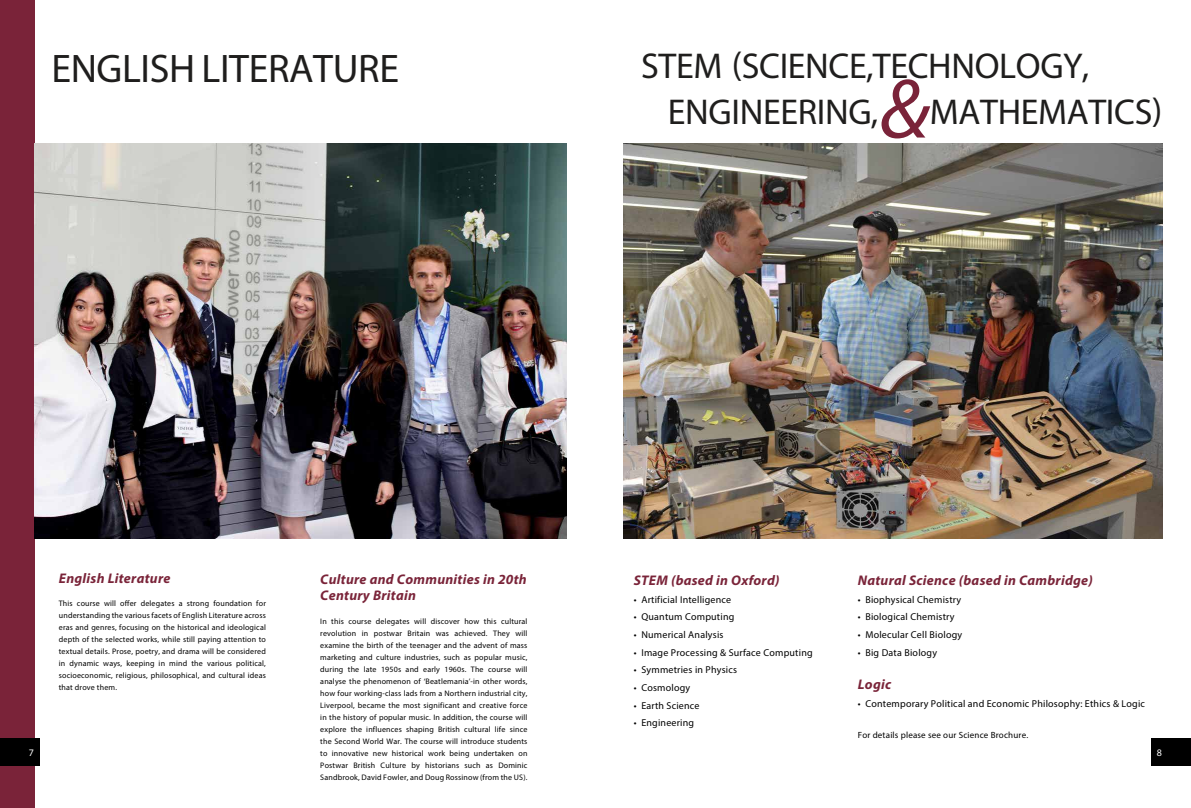
<style>
.page{position:relative;width:1191px;height:808px;background:#fff}
.page>*{position:absolute;margin:0;border:0;box-sizing:border-box;transform-origin:0 0}
.t1{font:italic 85px "Myriad Pro";color:#7a2339}
.t2{font:40px "Myriad Pro";letter-spacing:-.01em;color:#1f1e1d}
.t3{font:36px "Myriad Pro";letter-spacing:-.01em;color:#1f1e1d}
.t4{font:italic 700 14px/16px "Myriad Pro";letter-spacing:.02em;color:#7a2439}
.t5{font:10px "Myriad Pro";letter-spacing:.02em;color:#000}
.t6{font:10px "Myriad Pro";color:#fff}
.t7{font:9px "Myriad Pro";letter-spacing:.02em;color:#000}
.t8{font:8px/12px "Myriad Pro";letter-spacing:.02em;color:#000;text-align:justify}
</style>
<div class="page">
<img style="left:624px;top:143px;width:538px;height:396px">
<div style="left:0;top:0;width:34px;height:808px;background:#7a2339"></div>
<div style="left:0;top:738px;width:40px;height:27px;background:#000"></div>
<img style="left:34px;top:143px;width:532px;height:396px">
<div style="left:1151px;top:738px;width:40px;height:27px;background:#000"></div>
<h2 class="t2" style="left:51px;top:44px;width:349px">ENGLISH LITERATURE</h2>
<h3 class="t3" style="left:641px;top:44px;width:450px">STEM (SCIENCE,TECHNOLOGY,</h3>
<h1 class="t1" style="left:880px;top:57px;width:52px">&amp;</h1>
<h3 class="t3" style="left:668px;top:89px;width:212px">ENGINEERING,</h3>
<h3 class="t3" style="left:930px;top:89px;width:234px">MATHEMATICS)</h3>
<p class="t6" style="left:29px;top:746px;width:7px">86 7</p>
<h3 class="t4" style="left:59px;top:570px;width:113px">English Literature</h3>
<p class="t8" style="left:59px;top:598px;width:209px">This course will offer delegates a strong foundation for understanding the various facets of English Literature across eras and genres, focusing on the historical and ideological depth of the selected works, while still paying attention to textual details. Prose, poetry, and drama will be considered in dynamic ways, keeping in mind the various political, socioeconomic, religious, philosophical, and cultural ideas that drove them.</p>
<h3 class="t4" style="left:320px;top:571px;width:208px">Culture and Communities in 20th<br>Century Britain</h3>
<p class="t8" style="left:320px;top:615px;width:209px">In this course delegates will discover how this cultural revolution in postwar Britain was achieved. They will examine the birth of the teenager and the advent of mass marketing and culture industries, such as popular music, during the late 1950s and early 1960s. The course will analyse the phenomenon of ‘Beatlemania’-in other words, how four working-class lads from a Northern industrial city, Liverpool, became the most significant and creative force in the history of popular music. In addition, the course will explore the influences shaping British cultural life since the Second World War. The course will introduce students to innovative new historical work being undertaken on Postwar British Culture by historians such as Dominic Sandbrook, David Fowler, and Doug Rossinow (from the US).</p>
<h3 class="t4" style="left:634px;top:572px;width:147px">STEM (based in Oxford)</h3>
<p class="t5" style="left:634px;top:593px;width:99px">• Artificial Intelligence</p>
<p class="t5" style="left:634px;top:611px;width:102px">• Quantum Computing</p>
<p class="t5" style="left:634px;top:628px;width:91px">• Numerical Analysis</p>
<p class="t5" style="left:634px;top:646px;width:180px">• Image Processing &amp; Surface Computing</p>
<p class="t5" style="left:634px;top:664px;width:105px">• Symmetries in Physics</p>
<p class="t5" style="left:634px;top:681px;width:58px">• Cosmology</p>
<p class="t5" style="left:634px;top:699px;width:67px">• Earth Science</p>
<p class="t5" style="left:634px;top:717px;width:62px">• Engineering</p>
<h3 class="t4" style="left:857px;top:572px;width:237px">Natural Science (based in Cambridge)</h3>
<p class="t5" style="left:857px;top:593px;width:105px">• Biophysical Chemistry</p>
<p class="t5" style="left:857px;top:611px;width:98px">• Biological Chemistry</p>
<p class="t5" style="left:857px;top:628px;width:106px">• Molecular Cell Biology</p>
<p class="t5" style="left:857px;top:646px;width:81px">• Big Data Biology</p>
<h3 class="t4" style="left:857px;top:676px;width:35px">Logic</h3>
<p class="t5" style="left:857px;top:697px;width:289px">• Contemporary Political and Economic Philosophy: Ethics &amp; Logic</p>
<p class="t7" style="left:857px;top:730px;width:172px">For details please see our Science Brochure.</p>
<p class="t6" style="left:1157px;top:746px;width:7px">798</p>
</div>
